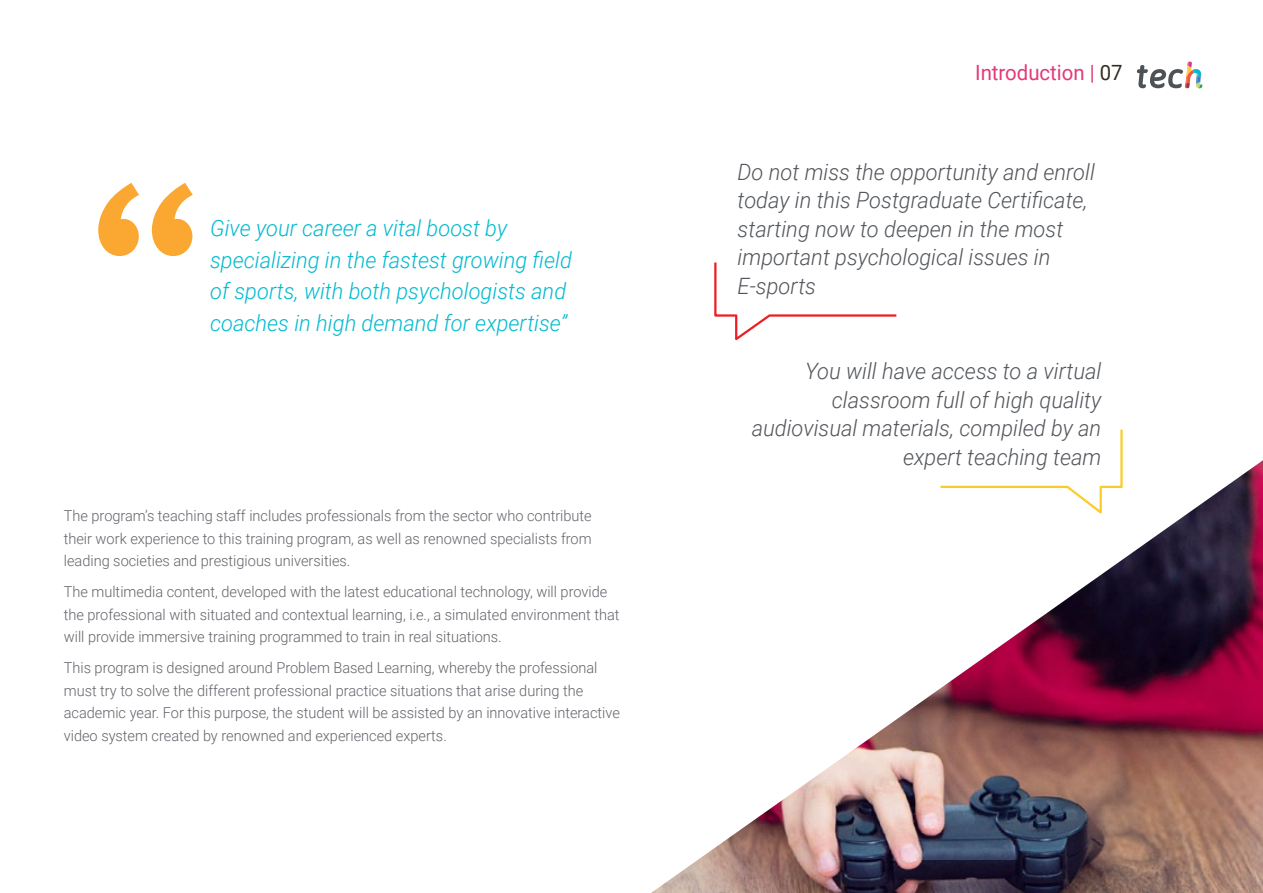
<style>
.page{position:relative;width:1263px;height:893px;background:#fff}
.page>*{position:absolute;margin:0;border:0;box-sizing:border-box;transform-origin:0 0}
.t1{font:italic 300 22.5px/28.5px "Roboto";color:#52555b;text-align:right}
.t2{font:italic 300 22.5px/31.5px "Roboto";color:#00bacf}
.t3{font:21px "Roboto";color:#e23a79}
.t4{font:300 15px/22.5px "Roboto";color:#61646a}
.s1{color:#312e20}
</style>
<div class="page">
<svg style="left:98px;top:183px;width:95px;height:73px"></svg>
<img style="left:651px;top:460px;width:612px;height:433px">
<svg style="left:938px;top:429px;width:186px;height:88px"></svg>
<svg style="left:714px;top:262px;width:183px;height:79px"></svg>
<svg style="left:1137px;top:62px;width:65px;height:27px"></svg>
<h1 class="t2" style="left:210px;top:212px;width:363px">Give your career a vital boost by specializing in the fastest growing field of sports, with both psychologists and coaches in high demand for expertise”</h1>
<p class="t4" style="left:64px;top:504px;width:529px;text-align:justify">The program’s teaching staff includes professionals from the sector who contribute their work experience to this training program, as well as renowned specialists from leading societies and prestigious universities.</p>
<p class="t4" style="left:64px;top:580px;width:557px">The multimedia content, developed with the latest educational technology, will provide the professional with situated and contextual learning, i.e., a simulated environment that will provide immersive training programmed to train in real situations.</p>
<p class="t4" style="left:64px;top:656px;width:558px">This program is designed around Problem Based Learning, whereby the professional must try to solve the different professional practice situations that arise during the academic year. For this purpose, the student will be assisted by an innovative interactive video system created by renowned and experienced experts.</p>
<h2 class="t3" style="left:975px;top:57px;width:149px">Introduction | <span class="s1">07</span></h2>
<h1 class="t1" style="left:738px;top:156px;width:359px;text-align:left">Do not miss the opportunity and enroll today in this Postgraduate Certificate, starting now to deepen in the most important psychological issues in<br>E-sports</h1>
<h1 class="t1" style="left:752px;top:356px;width:351px">You will have access to a virtual classroom full of high quality audiovisual materials, compiled by an expert teaching team</h1>
</div>
